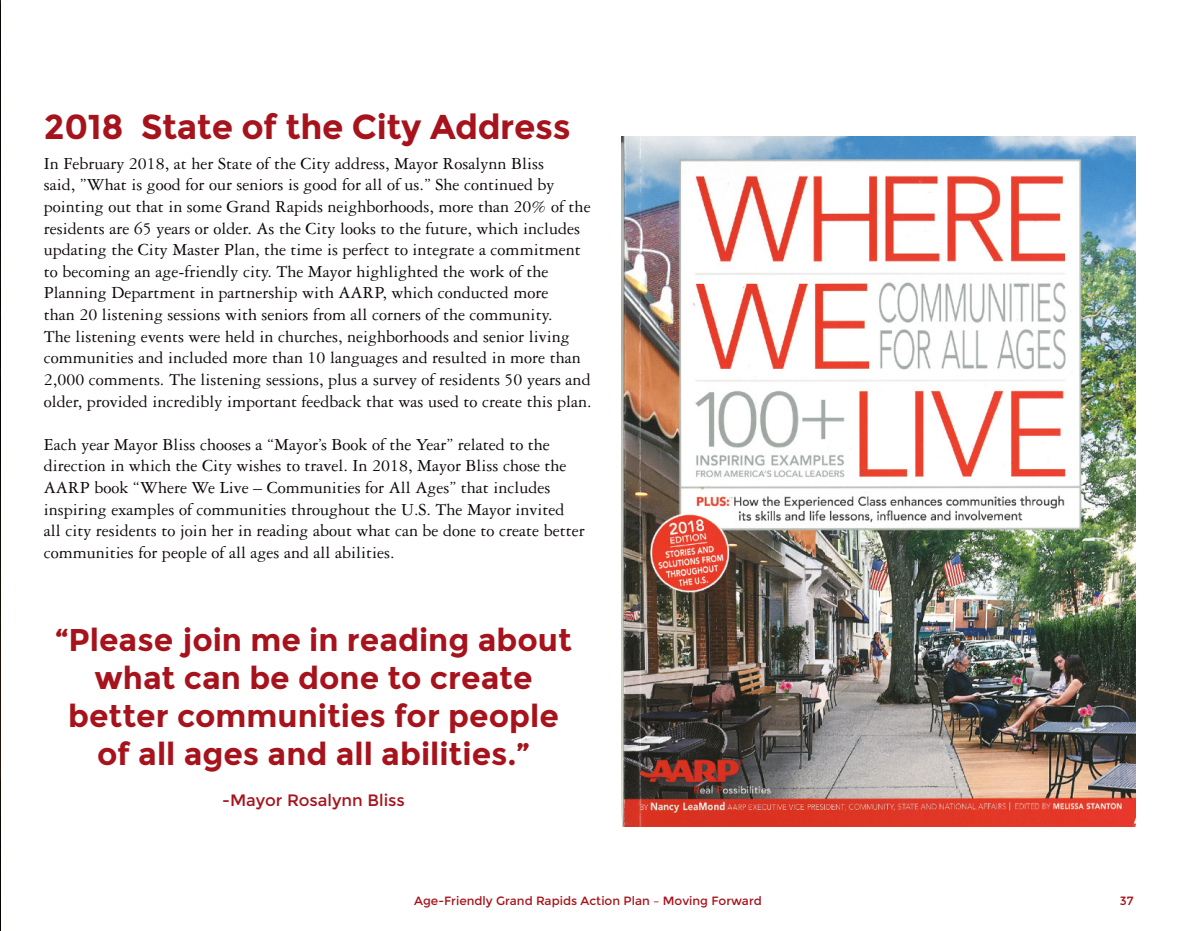
<style>
.page{position:relative;width:1192px;height:931px;background:#fff}
.page>*{position:absolute;margin:0;border:0;box-sizing:border-box;transform-origin:0 0}
.t1{font:700 34.5px "Montserrat";letter-spacing:-.01em;color:#a7131c}
.t2{font:700 31.5px/37.8px "Montserrat";color:#a7131c;text-align:center}
.t3{font:18px/21.6px "Garamond 3 LT Std";color:#0d0608}
.t4{font:16.5px "Montserrat";color:#a7131c}
.t5{font:12px "Montserrat";color:#a7131c}
</style>
<div class="page">
<img style="left:621px;top:136px;width:513px;height:690px">
<img style="left:0;top:0;width:1px;height:931px">
<p class="t1" style="left:44px;top:107px;width:528px">2018 State of the City Address</p>
<p class="t3" style="left:44px;top:153px;width:549px">In February 2018, at her State of the City address, Mayor Rosalynn Bliss<br>said, ”What is good for our seniors is good for all of us.” She continued by pointing out that in some Grand Rapids neighborhoods, more than 20% of the residents are 65 years or older. As the City looks to the future, which includes updating the City Master Plan, the time is perfect to integrate a commitment to becoming an age-friendly city. The Mayor highlighted the work of the Planning Department in partnership with AARP, which conducted more<br>than 20 listening sessions with seniors from all corners of the community.<br>The listening events were held in churches, neighborhoods and senior living communities and included more than 10 languages and resulted in more than 2,000 comments. The listening sessions, plus a survey of residents 50 years and older, provided incredibly important feedback that was used to create this plan.</p>
<p class="t3" style="left:44px;top:433px;width:542px">Each year Mayor Bliss chooses a “Mayor’s Book of the Year” related to the direction in which the City wishes to travel. In 2018, Mayor Bliss chose the AARP book “Where We Live – Communities for All Ages” that includes inspiring examples of communities throughout the U.S. The Mayor invited all city residents to join her in reading about what can be done to create better communities for people of all ages and all abilities.</p>
<p class="t2" style="left:55px;top:621px;width:518px">“Please join me in reading about what can be done to create better communities for people of all ages and all abilities.”</p>
<p class="t4" style="left:222px;top:790px;width:184px">-Mayor Rosalynn Bliss</p>
<p class="t5" style="left:414px;top:894px;width:349px">Age-Friendly Grand Rapids Action Plan – Moving Forward</p>
<p class="t5" style="left:1119px;top:894px;width:15px">37</p>
</div>
